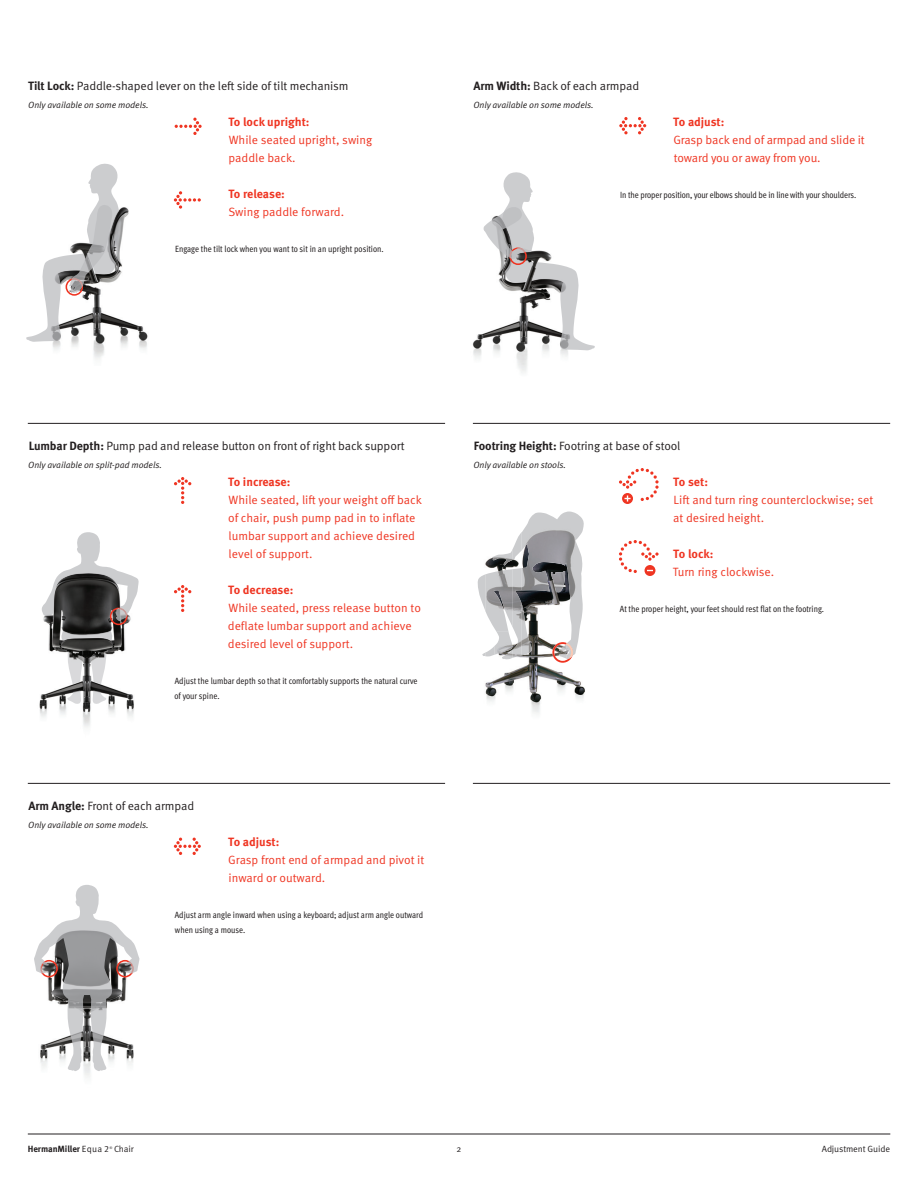
<style>
.page{position:relative;width:918px;height:1188px;background:#fff}
.page>*{position:absolute;margin:0;border:0;box-sizing:border-box;transform-origin:0 0}
.t1{font:12px/18px "Meta OT Norm";color:#ef3522}
.t2{font:12px "Meta OT Norm";letter-spacing:-.01em;color:#231f20}
.ergonomic_informatio{font:condensed 9px/15px "Meta OT";letter-spacing:-.005em;color:#231f20}
.t3{font:9px "Meta OT Norm Ita";letter-spacing:-.01em;color:#231f20}
.t4{font:9px "Meta OT Norm";letter-spacing:-.01em;color:#231f20}
.t5{font:700 9px "Meta OT";letter-spacing:-.01em;color:#231f20}
.t6{font:3.45px "Meta OT Norm";color:#231f20}
.s1{font-family:"Meta OT";font-weight:700}
.s2{font-family:"Meta OT Norm";font-weight:400}
</style>
<div class="page">
<img style="left:39px;top:609px;width:95px;height:118px">
<svg style="left:93px;top:690px;width:13px;height:14px"></svg>
<svg style="left:67px;top:690px;width:14px;height:14px"></svg>
<svg style="left:62px;top:631px;width:50px;height:9px"></svg>
<svg style="left:68px;top:651px;width:14px;height:33px"></svg>
<svg style="left:91px;top:652px;width:15px;height:32px"></svg>
<svg style="left:42px;top:532px;width:97px;height:93px"></svg>
<img style="left:52px;top:207px;width:96px;height:152px">
<svg style="left:26px;top:164px;width:93px;height:178px"></svg>
<svg style="left:175px;top:118px;width:27px;height:17px"></svg>
<svg style="left:174px;top:191px;width:27px;height:18px"></svg>
<svg style="left:174px;top:585px;width:17px;height:27px"></svg>
<svg style="left:174px;top:477px;width:17px;height:27px"></svg>
<svg style="left:34px;top:885px;width:105px;height:186px"></svg>
<svg style="left:174px;top:838px;width:27px;height:17px"></svg>
<img style="left:472px;top:227px;width:117px;height:146px">
<svg style="left:484px;top:172px;width:111px;height:178px"></svg>
<svg style="left:619px;top:117px;width:27px;height:17px"></svg>
<img style="left:485px;top:511px;width:100px;height:202px">
<img style="left:521px;top:512px;width:63px;height:55px">
<img style="left:512px;top:532px;width:10px;height:126px">
<img style="left:486px;top:549px;width:27px;height:83px">
<img style="left:477px;top:574px;width:9px;height:38px">
<img style="left:521px;top:567px;width:28px;height:24px">
<img style="left:566px;top:567px;width:17px;height:92px">
<svg style="left:548px;top:586px;width:2px;height:6px"></svg>
<img style="left:521px;top:603px;width:9px;height:53px">
<img style="left:494px;top:632px;width:19px;height:27px">
<svg style="left:530px;top:644px;width:2px;height:8px"></svg>
<svg style="left:482px;top:646px;width:13px;height:10px"></svg>
<svg style="left:552px;top:642px;width:21px;height:21px"></svg>
<img style="left:551px;top:571px;width:14px;height:21px">
<svg style="left:619px;top:468px;width:40px;height:36px"></svg>
<svg style="left:619px;top:540px;width:40px;height:36px"></svg>
<hr style="left:28px;top:1134px;width:862px;height:1px;background:#231f20">
<hr style="left:28px;top:783px;width:417px;height:1px;background:#231f20">
<hr style="left:473px;top:423px;width:417px;height:1px;background:#231f20">
<hr style="left:28px;top:423px;width:417px;height:1px;background:#231f20">
<hr style="left:473px;top:783px;width:417px;height:1px;background:#231f20">
<p class="t2" style="left:28px;top:79px;width:322px"><span class="s1">Tilt Lock:</span> Paddle-shaped lever on the left side of tilt mechanism</p>
<p class="t3" style="left:28px;top:100px;width:122px">Only available on some models.</p>
<p class="t1" style="left:228px;top:113px;width:145px"><span class="s1">To lock upright:<br></span>While seated upright, swing paddle back.</p>
<p class="t1" style="left:228px;top:185px;width:117px"><span class="s1">To release:<br></span>Swing paddle forward.</p>
<p class="ergonomic_informatio" style="left:175px;top:241px;width:210px">Engage the tilt lock when you want to sit in an upright position.</p>
<p class="t2" style="left:474px;top:79px;width:167px"><span class="s1">Arm Width:</span> Back of each armpad</p>
<p class="t3" style="left:473px;top:100px;width:122px">Only available on some models.</p>
<p class="t1" style="left:673px;top:113px;width:193px"><span class="s1">To adjust:<br></span>Grasp back end of armpad and slide it toward you or away from you.</p>
<p class="ergonomic_informatio" style="left:620px;top:187px;width:238px">In the proper position, your elbows should be in line with your shoulders.</p>
<p class="t2" style="left:29px;top:439px;width:377px"><span class="s1">Lumbar Depth:</span> Pump pad and release button on front of right back support</p>
<p class="t3" style="left:28px;top:460px;width:135px">Only available on split-pad models.</p>
<p class="t1" style="left:228px;top:473px;width:195px"><span class="s1">To increase:<br></span>While seated, lift your weight off back of chair, push pump pad in to inflate lumbar support and achieve desired level of support.</p>
<p class="t1" style="left:228px;top:581px;width:195px"><span class="s1">To decrease:<br></span>While seated, press release button to deflate lumbar support and achieve desired level of support.</p>
<p class="ergonomic_informatio" style="left:174px;top:673px;width:245px">Adjust the lumbar depth so that it comfortably supports the natural curve of your spine.</p>
<p class="t2" style="left:28px;top:799px;width:167px"><span class="s1">Arm Angle:</span> Front of each armpad</p>
<p class="t3" style="left:28px;top:820px;width:122px">Only available on some models.</p>
<p class="t1" style="left:228px;top:833px;width:198px"><span class="s1">To adjust:<br></span>Grasp front end of armpad and pivot it inward or outward.</p>
<p class="ergonomic_informatio" style="left:175px;top:907px;width:250px">Adjust arm angle inward when using a keyboard; adjust arm angle outward when using a mouse.</p>
<p class="t2" style="left:474px;top:439px;width:208px"><span class="s1">Footring Height:</span> Footring at base of stool</p>
<p class="t3" style="left:473px;top:460px;width:94px">Only available on stools.</p>
<p class="t1" style="left:673px;top:473px;width:202px"><span class="s1">To set:<br></span>Lift and turn ring counterclockwise; set at desired height.</p>
<p class="t1" style="left:673px;top:545px;width:103px"><span class="s1">To lock:<br></span>Turn ring clockwise.</p>
<p class="ergonomic_informatio" style="left:620px;top:601px;width:206px">At the proper height, your feet should rest flat on the footring.</p>
<p class="t5" style="left:28px;top:1143px;width:83px">HermanMiller <span class="s2">Equa 2</span></p>
<p class="t4" style="left:457px;top:1143px;width:6px">2</p>
<p class="t4" style="left:822px;top:1143px;width:70px">Adjustment Guide</p>
<p class="t6" style="left:109px;top:1145px;width:5px">®</p>
<p class="t4" style="left:114px;top:1143px;width:21px">Chair</p>
</div>
